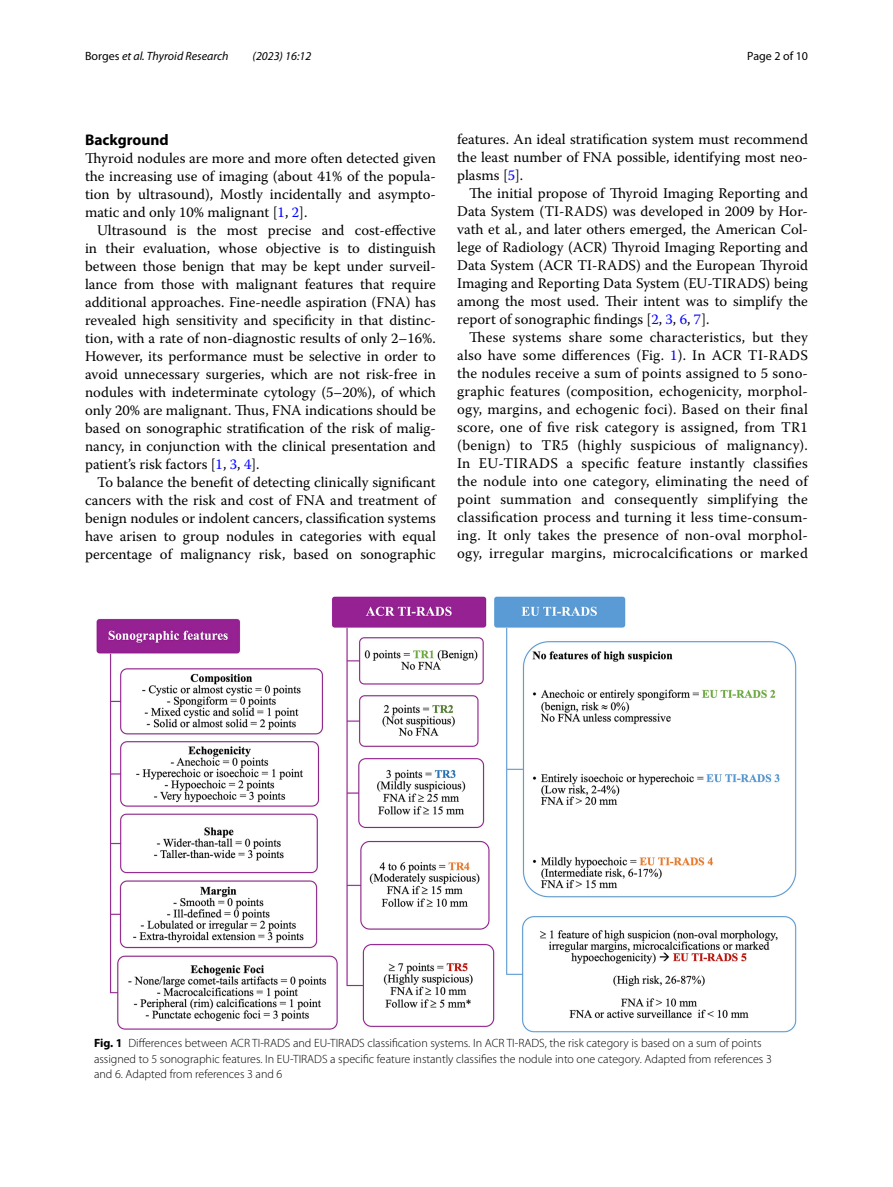
<style>
.page{position:relative;width:893px;height:1187px;background:#fff}
.page>*{position:absolute;margin:0;border:0;box-sizing:border-box;transform-origin:0 0}
.t1{font:700 15.45px "Myriad Pro";color:#000}
.t2{font:14.7px/18px "Warnock Pro";color:#000;text-align:justify}
.t3{font:300 12px/15px "Myriad Pro";color:#000}
.t4{font:italic 12px "Myriad Pro";color:#000}
.t5{font:12px "Myriad Pro";color:#000}
.s1{font-style:normal}
.s2{color:#00f}
.s3{font-style:italic}
.s4{font-weight:700}
</style>
<div class="page">
<img style="left:96px;top:596px;width:701px;height:436px">
<p class="t4" style="left:85px;top:48px;width:145px"><span class="s1">Borges</span> et al. Thyroid Research</p>
<p class="t4" style="left:253px;top:48px;width:60px">(2023) 16:12</p>
<p class="t5" style="left:747px;top:48px;width:62px">Page 2 of 10</p>
<p class="t1" style="left:85px;top:129px;width:85px">Background</p>
<p class="t2" style="left:85px;top:148px;width:352px">Thyroid nodules are more and more often detected given the increasing use of imaging (about 41% of the popula&shy;tion by ultrasound), Mostly incidentally and asympto&shy;matic and only 10% malignant [<span class="s2">1</span>, <span class="s2">2</span>].</p>
<p class="t2" style="left:85px;top:220px;width:352px;text-indent:12px">Ultrasound is the most precise and cost-effective in their evaluation, whose objective is to distinguish between those benign that may be kept under surveil&shy;lance from those with malignant features that require additional approaches. Fine-needle aspiration (FNA) has revealed high sensitivity and specificity in that distinc&shy;tion, with a rate of non-diagnostic results of only 2–16%.<br>However, its performance must be selective in order to avoid unnecessary surgeries, which are not risk-free in nodules with indeterminate cytology (5–20%), of which only 20% are malignant. Thus, FNA indications should be based on sonographic stratification of the risk of malig&shy;nancy, in conjunction with the clinical presentation and patient’s risk factors [<span class="s2">1</span>, <span class="s2">3</span>, <span class="s2">4</span>].</p>
<p class="t2" style="left:85px;top:472px;width:352px;text-indent:12px">To balance the benefit of detecting clinically significant cancers with the risk and cost of FNA and treatment of benign nodules or indolent cancers, classification systems have arisen to group nodules in categories with equal percentage of malignancy risk, based on sonographic</p>
<p class="t2" style="left:457px;top:130px;width:352px">features. An ideal stratification system must recommend the least number of FNA possible, identifying most neo&shy;plasms [<span class="s2">5</span>].</p>
<p class="t2" style="left:457px;top:184px;width:352px;text-indent:12px">The initial propose of Thyroid Imaging Reporting and Data System (TI-RADS) was developed in 2009 by Hor&shy;vath et al<span class="s3">.</span>, and later others emerged, the American Col&shy;lege of Radiology (ACR) Thyroid Imaging Reporting and Data System (ACR TI-RADS) and the European Thyroid Imaging and Reporting Data System (EU-TIRADS) being among the most used. Their intent was to simplify the report of sonographic findings [<span class="s2">2</span>, <span class="s2">3</span>, <span class="s2">6</span>, <span class="s2">7</span>].</p>
<p class="t2" style="left:457px;top:328px;width:352px;text-indent:12px">These systems share some characteristics, but they also have some differences (Fig. <span class="s2">1</span>). In ACR TI-RADS the nodules receive a sum of points assigned to 5 sono&shy;graphic features (composition, echogenicity, morphol&shy;ogy, margins, and echogenic foci). Based on their final score, one of five risk category is assigned, from TR1 (benign) to TR5 (highly suspicious of malignancy).<br>In EU-TIRADS a specific feature instantly classifies the nodule into one category, eliminating the need of point summation and consequently simplifying the classification process and turning it less time-consum&shy;ing. It only takes the presence of non-oval morphol&shy;ogy, irregular margins, microcalcifications or marked</p>
<p class="t3" style="left:94px;top:1036px;width:679px"><span class="s4">Fig. 1</span> Differences between ACR TI-RADS and EU-TIRADS classification systems. In ACR TI-RADS, the risk category is based on a sum of points assigned to 5 sonographic features. In EU-TIRADS a specific feature instantly classifies the nodule into one category. Adapted from references 3 and 6. Adapted from references 3 and 6</p>
</div>
